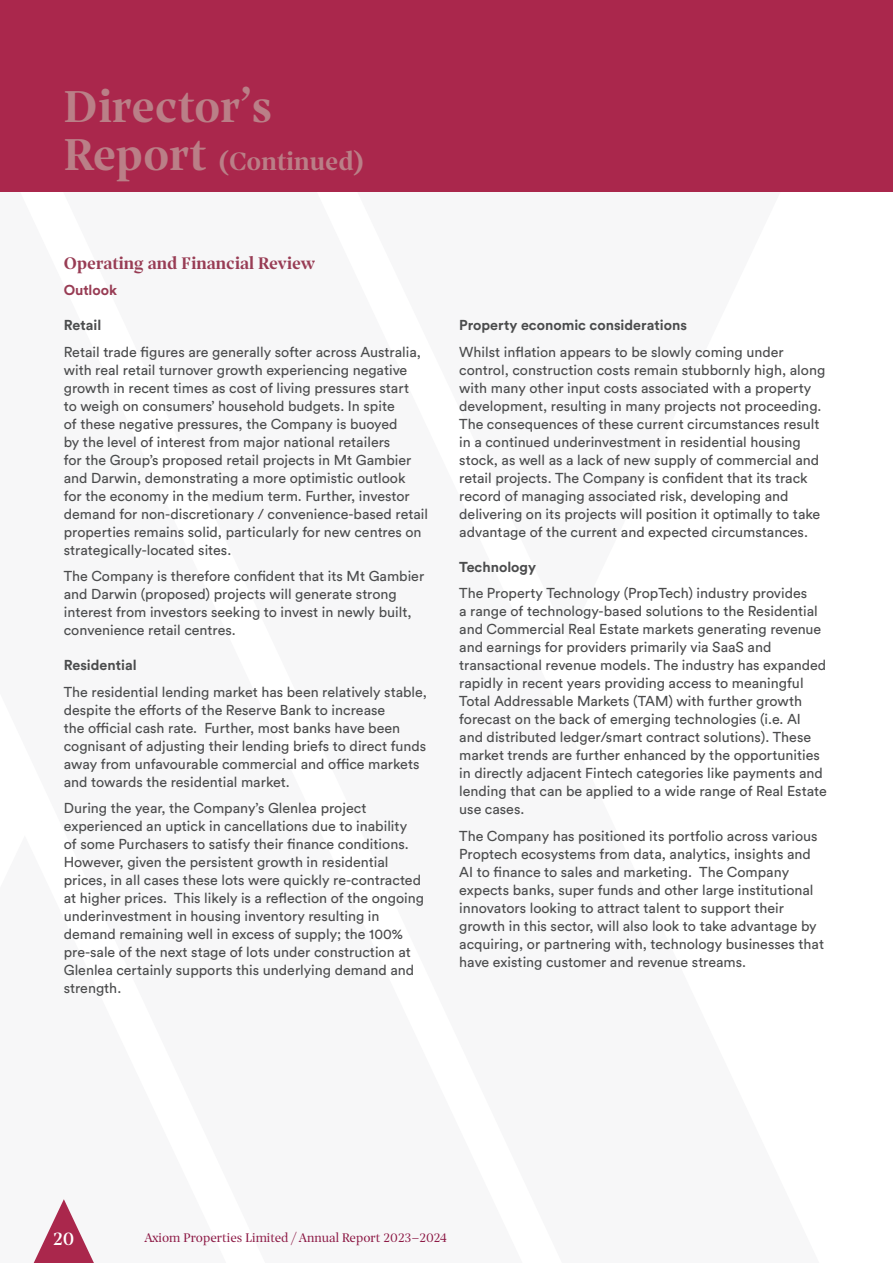
<style>
.page{position:relative;width:893px;height:1263px;background:#fff}
.page>*{position:absolute;margin:0;border:0;box-sizing:border-box;transform-origin:0 0}
.Heading_Continued{font:48px "Prospectus M Bld";color:#ba7f87}
.Heading_Continued-2{font:27px "Prospectus M Bld";color:#ba7f87}
.t1{font:19.5px "Prospectus M S Bd";color:#fff}
.SubHeading{font:18px "Prospectus M Bld";color:#983c54}
.BODY{font:14.25px/18px "Circular Std";color:#4b4c4d}
.SubHeading_Grey{font:700 14.25px "Circular Std";color:#4b4c4d}
.BODY-2{font:700 14.25px "Circular Std";color:#983c54}
.t2{font:13.5px "Prospectus M";color:#8c1844}
.s1{font-size:48px}
</style>
<div class="page">
<svg style="left:33px;top:1199px;width:61px;height:64px"></svg>
<div style="left:0;top:0;width:893px;height:191px;background:#aa274c"></div>
<p class="Heading_Continued" style="left:64px;top:70px;width:210px">Director’s</p>
<p class="Heading_Continued-2" style="left:64px;top:141px;width:303px"><span class="s1">Report</span> (Continued)</p>
<p class="SubHeading" style="left:64px;top:249px;width:253px">Operating and Financial Review</p>
<p class="BODY-2" style="left:64px;top:281px;width:55px">Outlook</p>
<p class="SubHeading_Grey" style="left:64px;top:316px;width:39px">Retail</p>
<p class="BODY" style="left:64px;top:342px;width:366px">Retail trade figures are generally softer across Australia, with real retail turnover growth experiencing negative growth in recent times as cost of living pressures start<br>to weigh on consumers’ household budgets. In spite<br>of these negative pressures, the Company is buoyed<br>by the level of interest from major national retailers<br>for the Group’s proposed retail projects in Mt Gambier and Darwin, demonstrating a more optimistic outlook<br>for the economy in the medium term. Further, investor demand for non-discretionary / convenience-based retail properties remains solid, particularly for new centres on strategically-located sites.</p>
<p class="BODY" style="left:64px;top:567px;width:362px">The Company is therefore confident that its Mt Gambier and Darwin (proposed) projects will generate strong interest from investors seeking to invest in newly built, convenience retail centres.</p>
<p class="SubHeading_Grey" style="left:64px;top:656px;width:74px">Residential</p>
<p class="BODY" style="left:64px;top:682px;width:365px">The residential lending market has been relatively stable, despite the efforts of the Reserve Bank to increase<br>the official cash rate. Further, most banks have been cognisant of adjusting their lending briefs to direct funds away from unfavourable commercial and office markets and towards the residential market.</p>
<p class="BODY" style="left:64px;top:799px;width:362px">During the year, the Company’s Glenlea project experienced an uptick in cancellations due to inability<br>of some Purchasers to satisfy their finance conditions.<br>However, given the persistent growth in residential prices, in all cases these lots were quickly re-contracted at higher prices. This likely is a reflection of the ongoing underinvestment in housing inventory resulting in demand remaining well in excess of supply; the 100% pre-sale of the next stage of lots under construction at Glenlea certainly supports this underlying demand and strength.</p>
<p class="SubHeading_Grey" style="left:459px;top:316px;width:229px">Property economic considerations</p>
<p class="BODY" style="left:459px;top:342px;width:367px">Whilst inflation appears to be slowly coming under control, construction costs remain stubbornly high, along with many other input costs associated with a property development, resulting in many projects not proceeding.<br>The consequences of these current circumstances result in a continued underinvestment in residential housing stock, as well as a lack of new supply of commercial and retail projects. The Company is confident that its track record of managing associated risk, developing and delivering on its projects will position it optimally to take advantage of the current and expected circumstances.</p>
<p class="SubHeading_Grey" style="left:459px;top:557px;width:78px">Technology</p>
<p class="BODY" style="left:459px;top:584px;width:369px">The Property Technology (PropTech) industry provides<br>a range of technology-based solutions to the Residential and Commercial Real Estate markets generating revenue and earnings for providers primarily via SaaS and transactional revenue models. The industry has expanded rapidly in recent years providing access to meaningful Total Addressable Markets (TAM) with further growth forecast on the back of emerging technologies (i.e. AI and distributed ledger/smart contract solutions). These market trends are further enhanced by the opportunities in directly adjacent Fintech categories like payments and lending that can be applied to a wide range of Real Estate use cases.</p>
<p class="BODY" style="left:459px;top:826px;width:366px">The Company has positioned its portfolio across various Proptech ecosystems from data, analytics, insights and AI to finance to sales and marketing. The Company expects banks, super funds and other large institutional innovators looking to attract talent to support their growth in this sector, will also look to take advantage by acquiring, or partnering with, technology businesses that have existing customer and revenue streams.</p>
<h3 class="t1" style="left:53px;top:1224px;width:23px">20</h3>
<p class="t2" style="left:145px;top:1227px;width:304px">Axiom Properties Limited / Annual Report 2023–2024</p>
</div>
